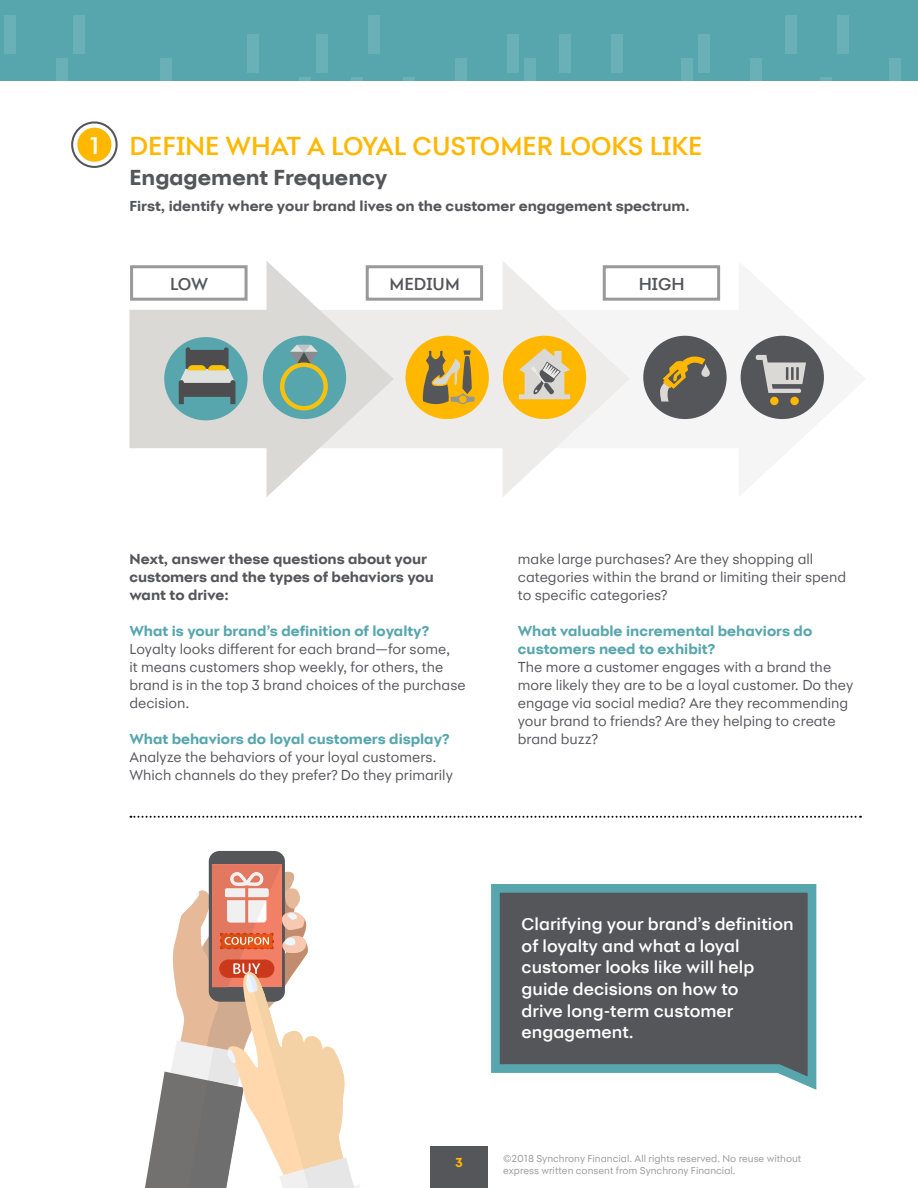
<style>
.page{position:relative;width:918px;height:1188px;background:#fff}
.page>*{position:absolute;margin:0;border:0;box-sizing:border-box;transform-origin:0 0}
.t1{font:500 27px "Synchrony Sans";color:#ffb700}
.t2{font:700 22.5px "Synchrony Sans";color:#55565a}
.t3{font:500 18px/21.6px "Synchrony Sans";color:#fff}
.t4{font:500 18px "Synchrony Sans";color:#55565a}
.t5{font:15px/18px "Synchrony Sans";color:#55565a}
.t6{font:700 15px/18px "Synchrony Sans";color:#55565a}
.t7{font:700 15px/18px "Synchrony Sans";color:#57a6ae}
.t8{font:700 13.5px "Synchrony Sans";color:#ffb700}
.t9{font:10.5px/12px "Synchrony Sans";color:#99999a}
.s1{font-size:25.05px;color:#fff}
</style>
<div class="page">
<div style="left:430px;top:1147px;width:58px;height:41px;background:#55565a"></div>
<div style="left:0;top:0;width:918px;height:81px;background:#57a6ae"></div>
<div style="left:4px;top:15px;width:11px;height:38px;background:#6ab0b7"></div>
<div style="left:73px;top:15px;width:12px;height:38px;background:#6ab0b7"></div>
<div style="left:160px;top:59px;width:12px;height:22px;background:#6ab0b7"></div>
<div style="left:56px;top:59px;width:12px;height:22px;background:#6ab0b7"></div>
<svg style="left:351px;top:78px;width:12px;height:3px"></svg>
<div style="left:247px;top:34px;width:12px;height:38px;background:#6ab0b7"></div>
<svg style="left:299px;top:78px;width:12px;height:3px"></svg>
<div style="left:368px;top:15px;width:12px;height:38px;background:#6ab0b7"></div>
<svg style="left:403px;top:78px;width:12px;height:3px"></svg>
<div style="left:316px;top:34px;width:12px;height:38px;background:#6ab0b7"></div>
<div style="left:455px;top:59px;width:12px;height:22px;background:#6ab0b7"></div>
<div style="left:611px;top:34px;width:12px;height:38px;background:#6ab0b7"></div>
<div style="left:524px;top:59px;width:12px;height:22px;background:#6ab0b7"></div>
<div style="left:507px;top:34px;width:12px;height:38px;background:#6ab0b7"></div>
<div style="left:559px;top:34px;width:12px;height:38px;background:#6ab0b7"></div>
<div style="left:681px;top:59px;width:12px;height:22px;background:#6ab0b7"></div>
<div style="left:698px;top:34px;width:12px;height:38px;background:#6ab0b7"></div>
<div style="left:785px;top:15px;width:12px;height:38px;background:#6ab0b7"></div>
<div style="left:750px;top:59px;width:12px;height:22px;background:#6ab0b7"></div>
<svg style="left:820px;top:78px;width:11px;height:3px"></svg>
<div style="left:889px;top:59px;width:12px;height:22px;background:#6ab0b7"></div>
<div style="left:837px;top:15px;width:12px;height:38px;background:#6ab0b7"></div>
<svg style="left:491px;top:884px;width:326px;height:206px;background:#626d72"></svg>
<div style="left:541px;top:310px;width:219px;height:138px;background:#f6f5f5"></div>
<div style="left:304px;top:310px;width:220px;height:138px;background:#edeceb"></div>
<div style="left:129px;top:310px;width:159px;height:138px;background:#dbd9d6"></div>
<div style="left:71px;top:121px;width:47px;height:47px;border:2px solid #55565a;border-radius:50%"></div>
<div style="left:77px;top:128px;width:34px;height:34px;background:#ffb700;border-radius:50%"></div>
<svg style="left:130px;top:816px;width:731px;height:2px"></svg>
<div style="left:209px;top:851px;width:76px;height:151px;background:#55565a;border-radius:11px"></div>
<svg style="left:145px;top:865px;width:210px;height:323px"></svg>
<div style="left:164px;top:337px;width:84px;height:83px;background:#57a6ae;border-radius:50%"></div>
<svg style="left:179px;top:347px;width:56px;height:57px"></svg>
<svg style="left:267px;top:261px;width:126px;height:236px"></svg>
<div style="left:406px;top:336px;width:83px;height:83px;background:#ffb700;border-radius:50%"></div>
<div style="left:130px;top:265px;width:118px;height:36px;border:3px solid #99999a"></div>
<div style="left:366px;top:265px;width:117px;height:36px;border:3px solid #99999a"></div>
<div style="left:603px;top:265px;width:117px;height:36px;border:3px solid #99999a"></div>
<svg style="left:422px;top:350px;width:53px;height:54px"></svg>
<svg style="left:740px;top:335px;width:84px;height:85px"></svg>
<div style="left:770px;top:397px;width:9px;height:8px;background:#ffb700;border-radius:50%"></div>
<div style="left:790px;top:397px;width:9px;height:8px;background:#ffb700;border-radius:50%"></div>
<svg style="left:503px;top:262px;width:127px;height:234px"></svg>
<div style="left:643px;top:336px;width:84px;height:83px;background:#55565a;border-radius:50%"></div>
<svg style="left:660px;top:356px;width:50px;height:46px"></svg>
<h1 class="t1" style="left:90px;top:130px;width:614px"><span class="s1">1</span> DEFINE WHAT A LOYAL CUSTOMER LOOKS LIKE</h1>
<h2 class="t2" style="left:129px;top:164px;width:260px">Engagement Frequency</h2>
<p class="t6" style="left:129px;top:196px;width:562px">First, identify where your brand lives on the customer engagement spectrum.</p>
<p class="t4" style="left:170px;top:274px;width:40px">LOW</p>
<p class="t4" style="left:390px;top:274px;width:72px">MEDIUM</p>
<p class="t4" style="left:639px;top:274px;width:47px">HIGH</p>
<p class="t6" style="left:129px;top:550px;width:306px">Next, answer these questions about your customers and the types of behaviors you want to drive:</p>
<p class="t7" style="left:129px;top:622px;width:301px">What is your brand’s definition of loyalty?</p>
<p class="t5" style="left:129px;top:640px;width:338px">Loyalty looks different for each brand—for some,<br>it means customers shop weekly, for others, the brand is in the top 3 brand choices of the purchase decision.</p>
<p class="t7" style="left:129px;top:730px;width:322px">What behaviors do loyal customers display?</p>
<p class="t5" style="left:129px;top:748px;width:325px">Analyze the behaviors of your loyal customers.<br>Which channels do they prefer? Do they primarily</p>
<p class="t5" style="left:518px;top:550px;width:330px">make large purchases? Are they shopping all categories within the brand or limiting their spend to specific categories?</p>
<p class="t7" style="left:518px;top:622px;width:296px">What valuable incremental behaviors do customers need to exhibit?</p>
<p class="t5" style="left:518px;top:658px;width:337px">The more a customer engages with a brand the more likely they are to be a loyal customer. Do they engage via social media? Are they recommending your brand to friends? Are they helping to create brand buzz?</p>
<p class="t3" style="left:522px;top:913px;width:274px">Clarifying your brand’s definition of loyalty and what a loyal customer looks like will help guide decisions on how to<br>drive long-term customer engagement.</p>
<p class="t8" style="left:455px;top:1154px;width:9px">3</p>
<p class="t9" style="left:503px;top:1152px;width:300px">©2018 Synchrony Financial. All rights reserved. No reuse without express written consent from Synchrony Financial.</p>
</div>
